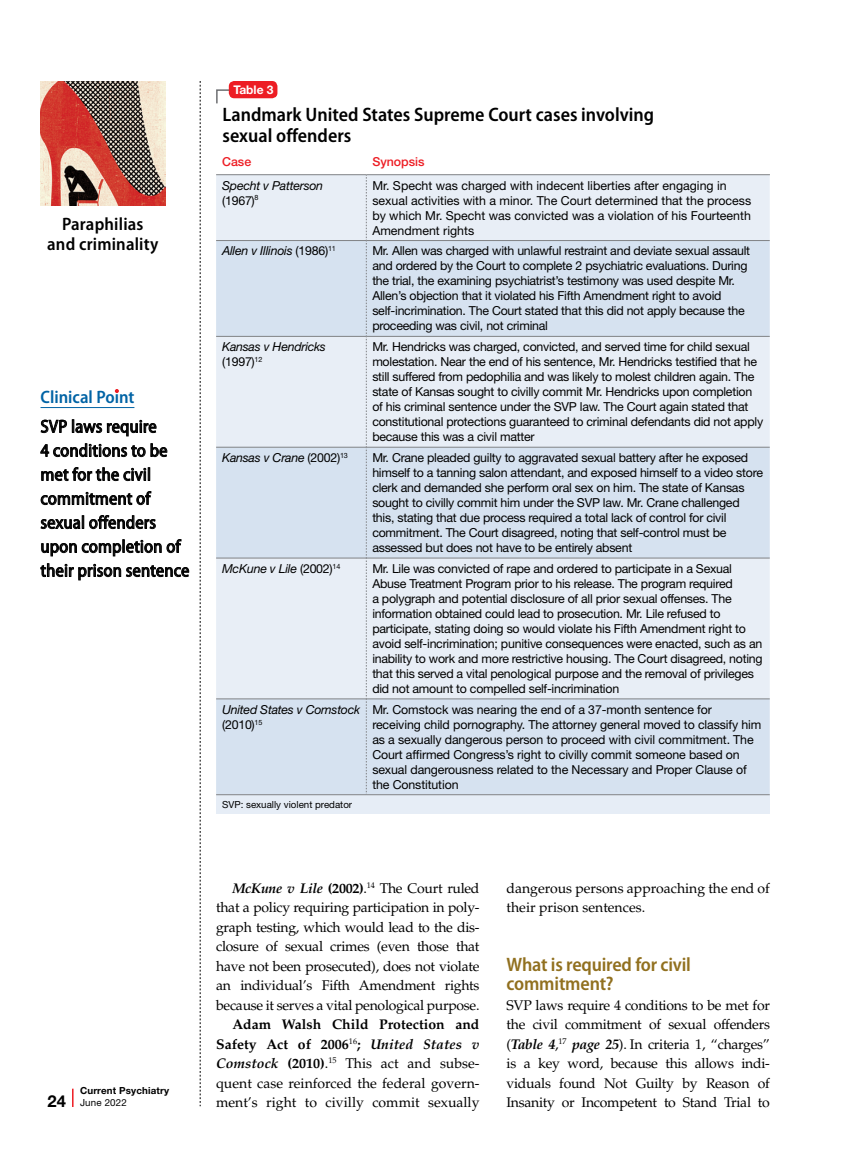
<style>
.page{position:relative;width:851px;height:1161px;background:#fff}
.page>*{position:absolute;margin:0;border:0;box-sizing:border-box;transform-origin:0 0}
.tabletitle{font:600 semi-condensed 19.5px/21px "Myriad Pro";color:#000}
.sub2{font:600 semi-condensed 19.5px/19.5px "Myriad Pro";letter-spacing:-.01em;color:#91701f}
.clinical_point{font:semi-condensed 18px/24px "Myriad Pro";letter-spacing:.01em;color:#000}
.t1{font:600 semi-condensed 18px/19.5px "Myriad Pro";letter-spacing:.01em;color:#000;text-align:center}
.t2{font:600 semi-condensed 18px "Myriad Pro";color:#0063a5}
.body_indent{font:14.1px/19.5px "Palatino LT Std";color:#000;text-align:justify}
.body{font:14.1px/19.5px "Palatino LT Std";letter-spacing:-.02em;color:#000;text-align:justify}
.tablebody{font:12.3px/15px "Helvetica Neue LT Std";letter-spacing:-.02em;color:#000}
.tablebody-2{font:12.3px/15px "Helvetica Neue LT Std";color:#000}
.tablebody-3{font:italic 12.3px/15px "Helvetica Neue LT Std";letter-spacing:-.02em;color:#000}
.tablesub_red{font:500 12.3px "Helvetica Neue LT Std";color:#ed1d24}
.tabletitle_no{font:700 12px "Helvetica Neue LT Std";color:#fff}
.t3{font:700 9.75px/12px "Helvetica Neue LT Std";letter-spacing:.015em;color:#000}
.source{font:9.75px "Helvetica Neue LT Std";color:#000}
.s1{font-style:normal}
.s2{font-size:16.5px}
.s3{font-weight:400}
.s4{font-weight:700;font-style:italic}
.s5{font-weight:700}
</style>
<div class="page">
<svg style="left:200px;top:81px;width:1px;height:1025px"></svg>
<img style="left:40px;top:81px;width:125px;height:125px">
<svg style="left:72px;top:1089px;width:2px;height:18px"></svg>
<hr style="left:40px;top:407px;width:94px;height:1px;background:#0063a5">
<svg style="left:41px;top:420px;width:115px;height:16px"></svg>
<svg style="left:40px;top:443px;width:127px;height:15px"></svg>
<svg style="left:41px;top:467px;width:109px;height:15px"></svg>
<svg style="left:41px;top:491px;width:110px;height:15px"></svg>
<svg style="left:41px;top:515px;width:115px;height:15px"></svg>
<svg style="left:41px;top:539px;width:140px;height:18px"></svg>
<svg style="left:40px;top:563px;width:149px;height:18px"></svg>
<svg style="left:115px;top:389px;width:4px;height:4px"></svg>
<svg style="left:216px;top:89px;width:16px;height:15px"></svg>
<div style="left:229px;top:81px;width:48px;height:17px;background:#ed1d24;border-radius:5px"></div>
<div style="left:216px;top:175px;width:553px;height:65px;background:#e8eef6"></div>
<svg style="left:216px;top:241px;width:553px;height:553px;background:#dde7f2"></svg>
<div style="left:216px;top:795px;width:553px;height:19px;background:#e6edf6"></div>
<svg style="left:366px;top:175px;width:1px;height:619px"></svg>
<hr style="left:216px;top:794px;width:150px;height:1px;background:#808285">
<hr style="left:366px;top:794px;width:403px;height:1px;background:#808285">
<hr style="left:216px;top:558px;width:150px;height:1px;background:#808285">
<hr style="left:366px;top:558px;width:403px;height:1px;background:#808285">
<hr style="left:216px;top:699px;width:150px;height:1px;background:#808285">
<hr style="left:366px;top:699px;width:403px;height:1px;background:#808285">
<hr style="left:216px;top:336px;width:150px;height:1px;background:#808285">
<hr style="left:366px;top:336px;width:403px;height:1px;background:#808285">
<hr style="left:216px;top:447px;width:150px;height:1px;background:#808285">
<hr style="left:366px;top:447px;width:403px;height:1px;background:#808285">
<hr style="left:216px;top:174px;width:150px;height:1px;background:#808285">
<hr style="left:366px;top:174px;width:404px;height:1px;background:#808285">
<hr style="left:216px;top:240px;width:150px;height:1px;background:#808285">
<hr style="left:366px;top:240px;width:403px;height:1px;background:#808285">
<h2 class="t1" style="left:47px;top:214px;width:113px">Paraphilias and criminality</h2>
<p class="t2" style="left:40px;top:386px;width:95px">Clinical Point</p>
<p class="clinical_point" style="left:40px;top:414px;width:150px">SVP laws require<br>4 conditions to be met for the civil commitment of sexual offenders upon completion of their prison sentence</p>
<p class="tabletitle_no" style="left:233px;top:82px;width:42px">Table 3</p>
<p class="tabletitle" style="left:222px;top:104px;width:433px">Landmark United States Supreme Court cases involving sexual offenders</p>
<p class="tablesub_red" style="left:222px;top:154px;width:31px">Case</p>
<p class="tablesub_red" style="left:372px;top:154px;width:54px">Synopsis</p>
<p class="tablebody-3" style="left:222px;top:177px;width:102px">Specht v Patterson <span class="s1">(1967)</span><sup>8</sup></p>
<p class="tablebody-2" style="left:372px;top:178px;width:380px">Mr. Specht was charged with indecent liberties after engaging in sexual activities with a minor. The Court determined that the process by which Mr. Specht was convicted was a violation of his Fourteenth Amendment rights</p>
<p class="tablebody-3" style="left:222px;top:243px;width:115px">Allen v Illinois <span class="s1">(1986)</span><sup>11</sup></p>
<p class="tablebody" style="left:372px;top:243px;width:379px">Mr. Allen was charged with unlawful restraint and deviate sexual assault and ordered by the Court to complete 2 psychiatric evaluations. During the trial, the examining psychiatrist’s testimony was used despite Mr.<br>Allen’s objection that it violated his Fifth Amendment right to avoid self-incrimination. The Court stated that this did not apply because the proceeding was civil, not criminal</p>
<p class="tablebody-3" style="left:222px;top:339px;width:105px">Kansas v Hendricks <span class="s1">(1997)</span><sup>12</sup></p>
<p class="tablebody" style="left:372px;top:339px;width:392px">Mr. Hendricks was charged, convicted, and served time for child sexual molestation. Near the end of his sentence, Mr. Hendricks testified that he still suffered from pedophilia and was likely to molest children again. The state of Kansas sought to civilly commit Mr. Hendricks upon completion of his criminal sentence under the SVP law. The Court again stated that constitutional protections guaranteed to criminal defendants did not apply because this was a civil matter</p>
<p class="tablebody-3" style="left:222px;top:450px;width:127px">Kansas v Crane <span class="s1">(2002)</span><sup>13</sup></p>
<p class="tablebody" style="left:372px;top:450px;width:392px">Mr. Crane pleaded guilty to aggravated sexual battery after he exposed himself to a tanning salon attendant, and exposed himself to a video store clerk and demanded she perform oral sex on him. The state of Kansas sought to civilly commit him under the SVP law. Mr. Crane challenged this, stating that due process required a total lack of control for civil commitment. The Court disagreed, noting that self-control must be assessed but does not have to be entirely absent</p>
<p class="tablebody-3" style="left:222px;top:561px;width:120px">McKune v Lile <span class="s1">(2002)</span><sup>14</sup></p>
<p class="tablebody" style="left:372px;top:561px;width:392px">Mr. Lile was convicted of rape and ordered to participate in a Sexual Abuse Treatment Program prior to his release. The program required<br>a polygraph and potential disclosure of all prior sexual offenses. The information obtained could lead to prosecution. Mr. Lile refused to participate, stating doing so would violate his Fifth Amendment right to avoid self-incrimination; punitive consequences were enacted, such as an inability to work and more restrictive housing. The Court disagreed, noting that this served a vital penological purpose and the removal of privileges did not amount to compelled self-incrimination</p>
<p class="tablebody-3" style="left:222px;top:702px;width:139px">United States v Comstock <span class="s1">(2010)</span><sup>15</sup></p>
<p class="tablebody" style="left:372px;top:702px;width:390px">Mr. Comstock was nearing the end of a 37-month sentence for receiving child pornography. The attorney general moved to classify him as a sexually dangerous person to proceed with civil commitment. The Court affirmed Congress’s right to civilly commit someone based on sexual dangerousness related to the Necessary and Proper Clause of the Constitution</p>
<p class="source" style="left:222px;top:798px;width:132px">SVP: sexually violent predator</p>
<p class="t3" style="left:47px;top:1085px;width:123px;text-indent:33px">Current Psychiatry<br><span class="s2">24</span> <span class="s3">June 2022</span></p>
<p class="body_indent" style="left:216px;top:878px;width:265px;text-indent:16px"><span class="s4">McKune v Lile</span> <span class="s5">(2002)</span>.<sup>14</sup> The Court ruled that a policy requiring participation in poly&shy;graph testing, which would lead to the dis&shy;closure of sexual crimes (even those that have not been prosecuted), does not violate an individual’s Fifth Amendment rights because it serves a vital penological purpose.</p>
<p class="body_indent" style="left:216px;top:1015px;width:265px;text-indent:16px"><span class="s5">Adam Walsh Child Protection and Safety Act of 2006</span><sup>16</sup><span class="s5">;</span> <span class="s4">United States v Comstock</span> <span class="s5">(2010)</span>.<sup>15</sup> This act and subse&shy;quent case reinforced the federal govern&shy;ment’s right to civilly commit sexually</p>
<p class="body_indent" style="left:506px;top:878px;width:265px">dangerous persons approaching the end of their prison sentences.</p>
<p class="sub2" style="left:506px;top:954px;width:186px">What is required for civil commitment?</p>
<p class="body" style="left:506px;top:995px;width:265px">SVP laws require 4 conditions to be met for the civil commitment of sexual offenders (<span class="s4">Table 4</span>,<sup>17</sup> <span class="s4">page 25</span>). In criteria 1, “charges” is a key word, because this allows indi&shy;viduals found Not Guilty by Reason of Insanity or Incompetent to Stand Trial to</p>
</div>
